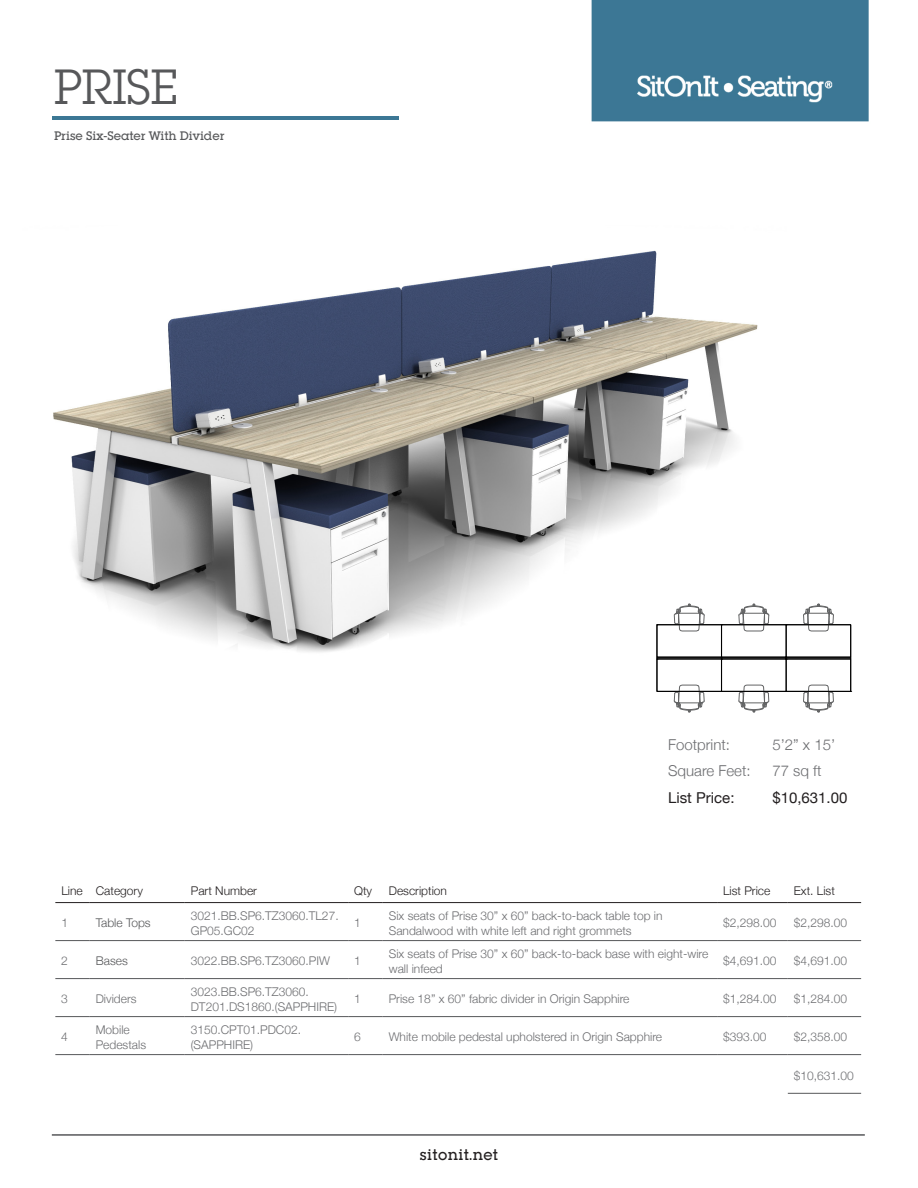
<style>
.page{position:relative;width:918px;height:1188px;background:#fff}
.page>*{position:absolute;margin:0;border:0;box-sizing:border-box;transform-origin:0 0}
.t1{font:48px "Lubalin Graph Std";color:#57585a}
.t2{font:300 15px "Helvetica Neue";color:#6c6d70}
.t3{font:15px "Helvetica Neue";color:#231f20}
.t4{font:500 15px "Lubalin Graph Std";letter-spacing:.025em;color:#231f20}
.Table_copy_gray{font:300 12px/14.4px "Helvetica Neue";color:#6c6d70}
.t5{font:300 12px "Helvetica Neue";color:#231f20}
.t6{font:500 12px "Lubalin Graph Std";color:#57585a}
.Table_copy_gray-2{font:300 12px "Helvetica Neue";color:#57585a}
</style>
<div class="page">
<hr style="left:52px;top:1134px;width:813px;height:2px;background:#57585a">
<img style="left:53px;top:250px;width:733px;height:422px">
<div style="left:786px;top:657px;width:65px;height:2px;border:1px solid #000"></div>
<div style="left:786px;top:659px;width:65px;height:33px;border:1px solid #000"></div>
<div style="left:786px;top:625px;width:65px;height:32px;border:1px solid #000"></div>
<div style="left:657px;top:659px;width:65px;height:33px;border:1px solid #000"></div>
<div style="left:657px;top:625px;width:65px;height:32px;border:1px solid #000"></div>
<div style="left:721px;top:657px;width:65px;height:2px;border:1px solid #000"></div>
<div style="left:657px;top:657px;width:65px;height:2px;border:1px solid #000"></div>
<svg style="left:804px;top:685px;width:30px;height:28px"></svg>
<svg style="left:739px;top:685px;width:30px;height:28px"></svg>
<svg style="left:674px;top:685px;width:30px;height:28px"></svg>
<svg style="left:804px;top:604px;width:30px;height:27px"></svg>
<svg style="left:739px;top:604px;width:30px;height:27px"></svg>
<svg style="left:674px;top:604px;width:31px;height:27px"></svg>
<div style="left:657px;top:625px;width:194px;height:67px;border:1px solid #000"></div>
<hr style="left:55px;top:940px;width:35px;height:1px;background:#57585a">
<hr style="left:90px;top:940px;width:95px;height:1px;background:#57585a">
<hr style="left:185px;top:940px;width:163px;height:1px;background:#57585a">
<hr style="left:348px;top:940px;width:35px;height:1px;background:#57585a">
<hr style="left:383px;top:940px;width:334px;height:1px;background:#57585a">
<hr style="left:717px;top:940px;width:71px;height:1px;background:#57585a">
<hr style="left:788px;top:940px;width:73px;height:1px;background:#57585a">
<hr style="left:55px;top:978px;width:35px;height:1px;background:#57585a">
<hr style="left:90px;top:978px;width:95px;height:1px;background:#57585a">
<hr style="left:185px;top:978px;width:163px;height:1px;background:#57585a">
<hr style="left:348px;top:978px;width:35px;height:1px;background:#57585a">
<hr style="left:383px;top:978px;width:334px;height:1px;background:#57585a">
<hr style="left:717px;top:978px;width:71px;height:1px;background:#57585a">
<hr style="left:788px;top:978px;width:73px;height:1px;background:#57585a">
<hr style="left:55px;top:1016px;width:35px;height:1px;background:#57585a">
<hr style="left:90px;top:1016px;width:95px;height:1px;background:#57585a">
<hr style="left:185px;top:1016px;width:163px;height:1px;background:#57585a">
<hr style="left:348px;top:1016px;width:35px;height:1px;background:#57585a">
<hr style="left:383px;top:1016px;width:334px;height:1px;background:#57585a">
<hr style="left:717px;top:1016px;width:71px;height:1px;background:#57585a">
<hr style="left:788px;top:1016px;width:73px;height:1px;background:#57585a">
<hr style="left:55px;top:1054px;width:35px;height:1px;background:#57585a">
<hr style="left:90px;top:1054px;width:95px;height:1px;background:#57585a">
<hr style="left:185px;top:1054px;width:163px;height:1px;background:#57585a">
<hr style="left:348px;top:1054px;width:35px;height:1px;background:#57585a">
<hr style="left:383px;top:1054px;width:334px;height:1px;background:#57585a">
<hr style="left:717px;top:1054px;width:71px;height:1px;background:#57585a">
<hr style="left:788px;top:1054px;width:73px;height:1px;background:#57585a">
<hr style="left:788px;top:1093px;width:73px;height:1px;background:#57585a">
<hr style="left:55px;top:902px;width:35px;height:1px;background:#231f20">
<hr style="left:90px;top:902px;width:95px;height:1px;background:#231f20">
<hr style="left:185px;top:902px;width:163px;height:1px;background:#231f20">
<hr style="left:348px;top:902px;width:35px;height:1px;background:#231f20">
<hr style="left:383px;top:902px;width:334px;height:1px;background:#231f20">
<hr style="left:717px;top:902px;width:71px;height:1px;background:#231f20">
<hr style="left:788px;top:902px;width:73px;height:1px;background:#231f20">
<img style="left:591px;top:0;width:278px;height:122px">
<img style="left:53px;top:116px;width:346px;height:4px">
<p class="t1" style="left:54px;top:57px;width:125px">PRISE</p>
<p class="t6" style="left:54px;top:128px;width:172px">Prise Six-Seater With Divider</p>
<p class="t2" style="left:668px;top:732px;width:63px">Footprint:</p>
<p class="t2" style="left:772px;top:732px;width:64px">5’2” x 15’</p>
<p class="t2" style="left:668px;top:759px;width:84px">Square Feet:</p>
<p class="t2" style="left:772px;top:759px;width:51px">77 sq ft</p>
<p class="t3" style="left:668px;top:786px;width:68px">List Price:</p>
<p class="t3" style="left:772px;top:786px;width:77px">$10,631.00</p>
<p class="t5" style="left:61px;top:881px;width:23px">Line</p>
<p class="t5" style="left:96px;top:881px;width:49px">Category</p>
<p class="t5" style="left:191px;top:881px;width:68px">Part Number</p>
<p class="t5" style="left:354px;top:881px;width:19px">Qty</p>
<p class="t5" style="left:389px;top:881px;width:60px">Description</p>
<p class="t5" style="left:723px;top:881px;width:49px">List Price</p>
<p class="t5" style="left:794px;top:881px;width:43px">Ext. List</p>
<p class="Table_copy_gray" style="left:61px;top:915px;width:8px">1</p>
<p class="Table_copy_gray-2" style="left:96px;top:913px;width:56px">Table Tops</p>
<p class="Table_copy_gray" style="left:191px;top:908px;width:149px">3021.BB.SP6.TZ3060.TL27.<br>GP05.GC02</p>
<p class="Table_copy_gray" style="left:354px;top:915px;width:8px">1</p>
<p class="Table_copy_gray" style="left:389px;top:908px;width:275px">Six seats of Prise 30” x 60” back-to-back table top in<br>Sandalwood with white left and right grommets</p>
<p class="Table_copy_gray" style="left:723px;top:915px;width:55px">$2,298.00</p>
<p class="Table_copy_gray" style="left:794px;top:915px;width:55px">$2,298.00</p>
<p class="Table_copy_gray" style="left:61px;top:953px;width:8px">2</p>
<p class="Table_copy_gray-2" style="left:96px;top:951px;width:34px">Bases</p>
<p class="Table_copy_gray" style="left:191px;top:953px;width:141px">3022.BB.SP6.TZ3060.PIW</p>
<p class="Table_copy_gray" style="left:354px;top:953px;width:8px">1</p>
<p class="Table_copy_gray" style="left:389px;top:946px;width:321px">Six seats of Prise 30” x 60” back-to-back base with eight-wire wall infeed</p>
<p class="Table_copy_gray" style="left:723px;top:953px;width:55px">$4,691.00</p>
<p class="Table_copy_gray" style="left:794px;top:953px;width:55px">$4,691.00</p>
<p class="Table_copy_gray" style="left:61px;top:991px;width:8px">3</p>
<p class="Table_copy_gray" style="left:96px;top:991px;width:42px">Dividers</p>
<p class="Table_copy_gray" style="left:191px;top:984px;width:148px">3023.BB.SP6.TZ3060.<br>DT201.DS1860.(SAPPHIRE)</p>
<p class="Table_copy_gray" style="left:354px;top:991px;width:8px">1</p>
<p class="Table_copy_gray" style="left:389px;top:991px;width:242px">Prise 18” x 60” fabric divider in Origin Sapphire</p>
<p class="Table_copy_gray" style="left:723px;top:991px;width:55px">$1,284.00</p>
<p class="Table_copy_gray" style="left:794px;top:991px;width:55px">$1,284.00</p>
<p class="Table_copy_gray" style="left:61px;top:1029px;width:8px">4</p>
<p class="Table_copy_gray" style="left:96px;top:1022px;width:52px">Mobile<br>Pedestals</p>
<p class="Table_copy_gray" style="left:191px;top:1022px;width:112px">3150.CPT01.PDC02. (SAPPHIRE)</p>
<p class="Table_copy_gray" style="left:354px;top:1029px;width:8px">6</p>
<p class="Table_copy_gray" style="left:389px;top:1029px;width:275px">White mobile pedestal upholstered in Origin Sapphire</p>
<p class="Table_copy_gray" style="left:723px;top:1029px;width:45px">$393.00</p>
<p class="Table_copy_gray" style="left:794px;top:1029px;width:55px">$2,358.00</p>
<p class="Table_copy_gray" style="left:794px;top:1067px;width:62px">$10,631.00</p>
<p class="t4" style="left:420px;top:1145px;width:80px">sitonit.net</p>
</div>
